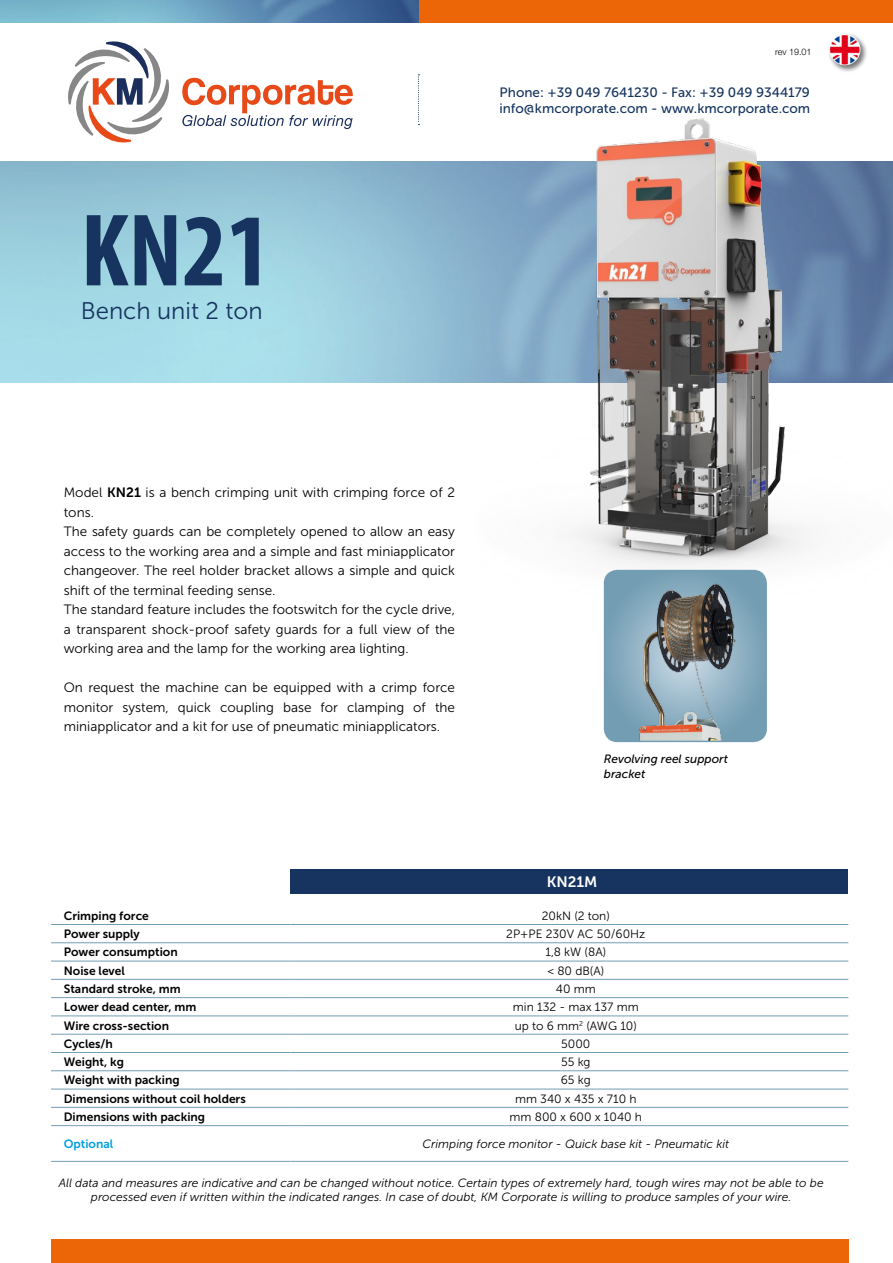
<style>
.page{position:relative;width:893px;height:1263px;background:#fff}
.page>*{position:absolute;margin:0;border:0;box-sizing:border-box;transform-origin:0 0}
.t1{font:700 condensed 104.1px "Myriad Pro";color:#16345f}
.t2{font:24px "Museo Sans 300";color:#16345f}
.t3{font:15px "Museo Sans 700";color:#fff}
.t4{font:13.5px/19.5px "Museo Sans 300";color:#000}
.t5{font:13.5px/16.2px "Museo Sans 500";color:#16345f}
.t6{font:italic 12px/14.4px "Museo Sans 300";color:#000;text-align:center}
.t7{font:12px "Museo Sans 700";color:#000}
.t8{font:12px "Museo Sans 300";color:#000}
.t9{font:italic 12px/14.4px "Museo Sans 500";color:#000}
.t10{font:12px "Museo Sans 700";color:#009fe3}
.t11{font:300 9px "Helvetica Neue";color:#000}
.s1{font-family:"Museo Sans 700"}
</style>
<div class="page">
<div style="left:51px;top:1239px;width:797px;height:24px;background:#ec6608"></div>
<div style="left:827px;top:32px;width:41px;height:41px;background:#000;opacity:.53"></div>
<img style="left:829px;top:34px;width:31px;height:31px;border-radius:16px">
<div style="left:291px;top:869px;width:557px;height:24px;background:#16345f"></div>
<hr style="left:51px;top:924px;width:240px;height:1px;background:#739db3">
<hr style="left:291px;top:924px;width:557px;height:1px;background:#739db3">
<hr style="left:51px;top:942px;width:240px;height:1px;background:#739db3">
<hr style="left:291px;top:942px;width:557px;height:1px;background:#739db3">
<hr style="left:51px;top:961px;width:240px;height:1px;background:#739db3">
<hr style="left:291px;top:961px;width:557px;height:1px;background:#739db3">
<hr style="left:51px;top:979px;width:240px;height:1px;background:#739db3">
<hr style="left:291px;top:979px;width:557px;height:1px;background:#739db3">
<hr style="left:51px;top:997px;width:240px;height:1px;background:#739db3">
<hr style="left:291px;top:997px;width:557px;height:1px;background:#739db3">
<hr style="left:51px;top:1016px;width:240px;height:1px;background:#739db3">
<hr style="left:291px;top:1016px;width:557px;height:1px;background:#739db3">
<hr style="left:51px;top:1034px;width:240px;height:1px;background:#739db3">
<hr style="left:291px;top:1034px;width:557px;height:1px;background:#739db3">
<hr style="left:51px;top:1052px;width:240px;height:1px;background:#739db3">
<hr style="left:291px;top:1052px;width:557px;height:1px;background:#739db3">
<hr style="left:51px;top:1070px;width:240px;height:1px;background:#739db3">
<hr style="left:291px;top:1070px;width:557px;height:1px;background:#739db3">
<hr style="left:51px;top:1089px;width:240px;height:1px;background:#739db3">
<hr style="left:291px;top:1089px;width:557px;height:1px;background:#739db3">
<hr style="left:51px;top:1107px;width:240px;height:1px;background:#739db3">
<hr style="left:291px;top:1107px;width:557px;height:1px;background:#739db3">
<hr style="left:51px;top:1125px;width:240px;height:1px;background:#739db3">
<hr style="left:291px;top:1125px;width:557px;height:1px;background:#739db3">
<hr style="left:51px;top:1161px;width:240px;height:1px;background:#739db3">
<hr style="left:291px;top:1161px;width:557px;height:1px;background:#739db3">
<div style="left:412px;top:0;width:481px;height:23px;background:#ec6608"></div>
<svg style="left:418px;top:74px;width:1px;height:51px"></svg>
<img style="left:0;top:0;width:418px;height:23px">
<svg style="left:68px;top:41px;width:101px;height:102px"></svg>
<svg style="left:182px;top:78px;width:171px;height:51px"></svg>
<img style="left:475px;top:118px;width:418px;height:510px">
<img style="left:605px;top:571px;width:161px;height:170px">
<div style="left:604px;top:570px;width:163px;height:172px;border:2px solid #739db3;border-radius:13px"></div>
<p class="t11" style="left:775px;top:46px;width:38px">rev 19.01</p>
<h1 class="t1" style="left:81px;top:186px;width:192px">KN21</h1>
<h2 class="t2" style="left:81px;top:297px;width:184px">Bench unit 2 ton</h2>
<p class="t5" style="left:499px;top:84px;width:312px">Phone: +39 049 7641230 - Fax: +39 049 9344179 info@kmcorporate.com - www.kmcorporate.com</p>
<p class="t4" style="left:64px;top:483px;width:393px">Model <span class="s1">KN21</span> is a bench crimping unit with crimping force of 2 tons.<br>The safety guards can be completely opened to allow an easy access to the working area and a simple and fast miniapplicator changeover. The reel holder bracket allows a simple and quick shift of the terminal feeding sense.<br>The standard feature includes the footswitch for the cycle drive, a transparent shock-proof safety guards for a full view of the working area and the lamp for the working area lighting.</p>
<p class="t4" style="left:64px;top:678px;width:393px;text-align:justify">On request the machine can be equipped with a crimp force monitor system, quick coupling base for clamping of the miniapplicator and a kit for use of pneumatic miniapplicators.</p>
<p class="t9" style="left:604px;top:752px;width:126px">Revolving reel support bracket</p>
<p class="t3" style="left:547px;top:873px;width:52px">KN21M</p>
<p class="t7" style="left:64px;top:909px;width:87px">Crimping force</p>
<p class="t8" style="left:542px;top:909px;width:70px">20kN (2 ton)</p>
<p class="t7" style="left:64px;top:927px;width:78px">Power supply</p>
<p class="t8" style="left:506px;top:927px;width:141px">2P+PE 230V AC 50/60Hz</p>
<p class="t7" style="left:64px;top:945px;width:115px">Power consumption</p>
<p class="t8" style="left:545px;top:946px;width:62px">1,8 kW (8A)</p>
<p class="t7" style="left:64px;top:964px;width:63px">Noise level</p>
<p class="t8" style="left:547px;top:964px;width:58px">&lt; 80 dB(A)</p>
<p class="t7" style="left:64px;top:982px;width:118px">Standard stroke, mm</p>
<p class="t8" style="left:556px;top:982px;width:41px">40 mm</p>
<p class="t7" style="left:64px;top:1000px;width:134px">Lower dead center, mm</p>
<p class="t8" style="left:513px;top:1001px;width:127px">min 132 - max 137 mm</p>
<p class="t7" style="left:64px;top:1019px;width:107px">Wire cross-section</p>
<p class="t8" style="left:515px;top:1019px;width:124px">up to 6 mm<sup>2</sup> (AWG 10)</p>
<p class="t7" style="left:64px;top:1037px;width:51px">Cycles/h</p>
<p class="t8" style="left:561px;top:1037px;width:31px">5000</p>
<p class="t7" style="left:64px;top:1055px;width:62px">Weight, kg</p>
<p class="t8" style="left:561px;top:1055px;width:31px">55 kg</p>
<p class="t7" style="left:64px;top:1073px;width:117px">Weight with packing</p>
<p class="t8" style="left:561px;top:1074px;width:31px">65 kg</p>
<p class="t7" style="left:64px;top:1092px;width:183px">Dimensions without coil holders</p>
<p class="t8" style="left:515px;top:1092px;width:123px">mm 340 x 435 x 710 h</p>
<p class="t7" style="left:64px;top:1110px;width:143px">Dimensions with packing</p>
<p class="t8" style="left:510px;top:1110px;width:134px">mm 800 x 600 x 1040 h</p>
<p class="t10" style="left:64px;top:1137px;width:51px">Optional</p>
<p class="t6" style="left:422px;top:1137px;width:308px">Crimping force monitor - Quick base kit - Pneumatic kit</p>
<p class="t6" style="left:59px;top:1175px;width:766px">All data and measures are indicative and can be changed without notice. Certain types of extremely hard, tough wires may not be able to be processed even if written within the indicated ranges. In case of doubt, KM Corporate is willing to produce samples of your wire.</p>
</div>
